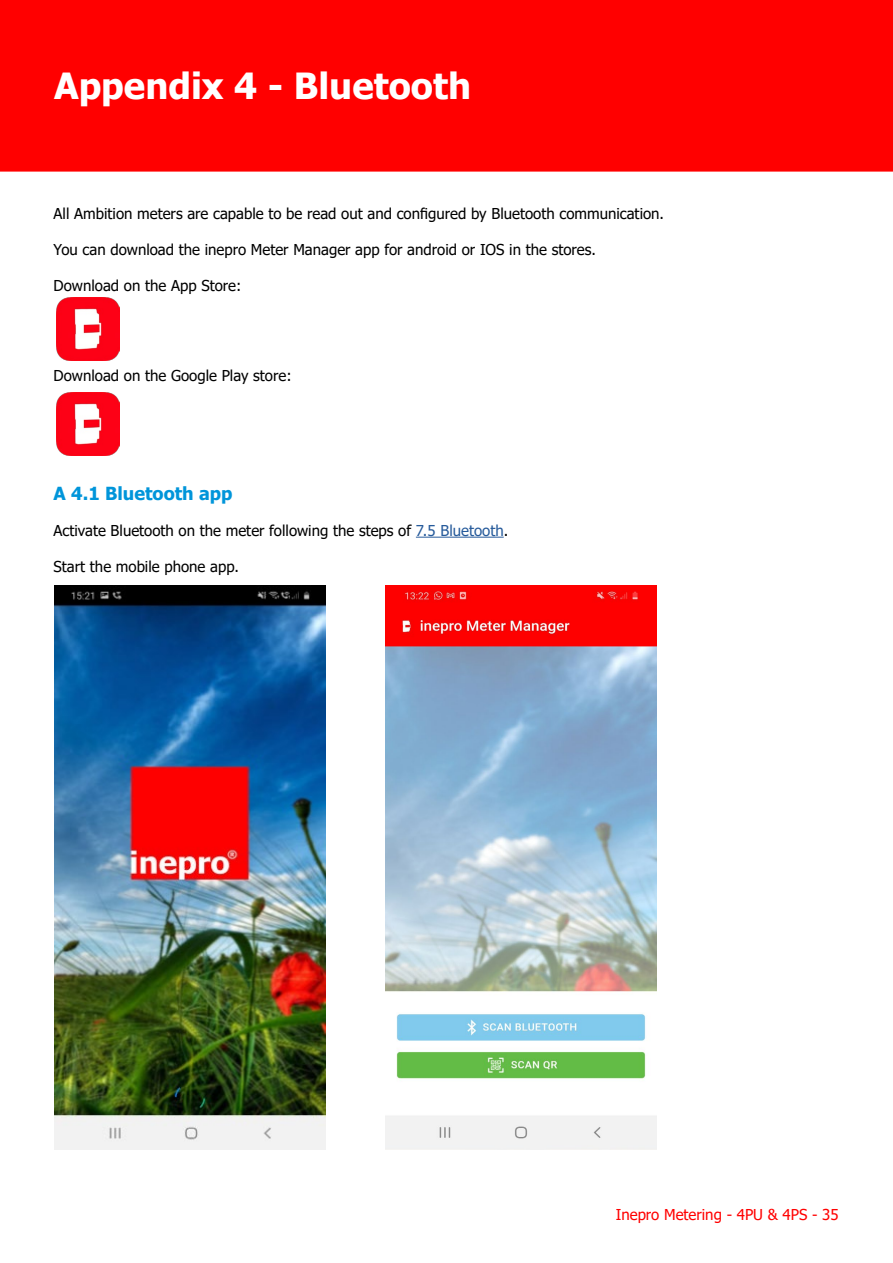
<style>
.page{position:relative;width:893px;height:1263px;background:#fff}
.page>*{position:absolute;margin:0;border:0;box-sizing:border-box;transform-origin:0 0}
.t1{font:700 36px "Tahoma";color:#fff}
.t2{font:700 18px "Tahoma";color:#0095da}
.t3{font:15px "Tahoma";color:#000}
.t4{font:15px "Tahoma";color:#f00}
.s1{color:#275b9b}
</style>
<div class="page">
<hr style="left:416px;top:537px;width:88px;height:1px;background:#275b9b">
<img style="left:57px;top:393px;width:62px;height:62px">
<div style="left:0;top:0;width:893px;height:171px;background:#f00"></div>
<img style="left:54px;top:586px;width:272px;height:563px">
<img style="left:386px;top:586px;width:271px;height:563px">
<img style="left:57px;top:298px;width:62px;height:62px">
<h1 class="t1" style="left:54px;top:61px;width:419px">Appendix 4 - Bluetooth</h1>
<p class="t3" style="left:54px;top:204px;width:612px">All Ambition meters are capable to be read out and configured by Bluetooth communication.</p>
<p class="t3" style="left:54px;top:240px;width:544px">You can download the inepro Meter Manager app for android or IOS in the stores.</p>
<p class="t3" style="left:54px;top:276px;width:189px">Download on the App Store:</p>
<p class="t3" style="left:54px;top:366px;width:240px">Download on the Google Play store:</p>
<p class="t2" style="left:54px;top:481px;width:180px">A 4.1 Bluetooth app</p>
<p class="t3" style="left:54px;top:520px;width:456px">Activate Bluetooth on the meter following the steps of <span class="s1">7.5 Bluetooth</span>.</p>
<p class="t3" style="left:54px;top:556px;width:187px">Start the mobile phone app.</p>
<p class="t4" style="left:616px;top:1205px;width:224px">Inepro Metering - 4PU &amp; 4PS - 35</p>
</div>
